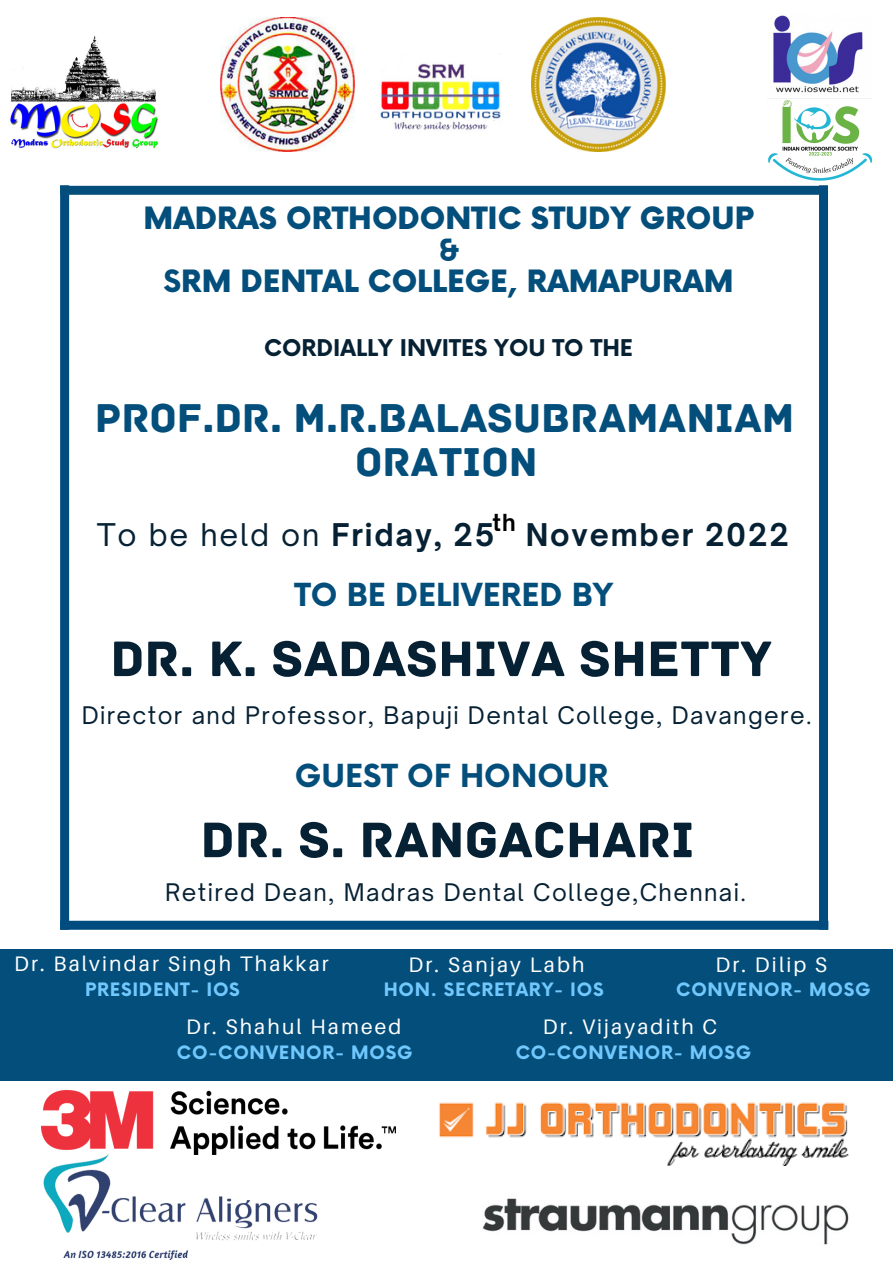
<style>
.page{position:relative;width:893px;height:1264px;background:#fff}
.page>*{position:absolute;margin:0;border:0;box-sizing:border-box;transform-origin:0 0}
.t1{font:52.5px "Archive";color:#062133}
.t2{font:42.3px/43.8px "Archive";color:#034e7b;text-align:center}
.t3{font:700 30.9px "Now";color:#034e7b}
.t4{font:900 30px/31.5px "Now";color:#034e7b;text-align:center}
.t5{font:700 30px "Open Sauce One";letter-spacing:.06em;color:#062133}
.t6{font:23.25px "Open Sauce One";letter-spacing:.06em;color:#062133}
.t7{font:700 22.5px "Now";color:#062133}
.t8{font:700 22.5px "Open Sauce One";color:#000}
.t9{font:21px "Aileron";letter-spacing:.1em;color:#fff}
.t10{font:700 18px "Now";letter-spacing:.04em;color:#71c8fd}
.s1{font-weight:700}
.s2{font-weight:400}
</style>
<div class="page">
<div style="left:0;top:948px;width:892px;height:132px;background:#034e7b"></div>
<img style="left:10px;top:36px;width:149px;height:113px">
<img style="left:762px;top:98px;width:111px;height:88px">
<img style="left:773px;top:15px;width:90px;height:78px">
<img style="left:380px;top:63px;width:121px;height:67px">
<img style="left:220px;top:18px;width:134px;height:134px">
<img style="left:531px;top:18px;width:134px;height:134px">
<div style="left:60px;top:920px;width:768px;height:9px;background:#004c7f"></div>
<div style="left:60px;top:185px;width:9px;height:744px;background:#004c7f"></div>
<div style="left:60px;top:186px;width:759px;height:9px;background:#034e7b"></div>
<div style="left:819px;top:185px;width:9px;height:744px;background:#004c7f"></div>
<img style="left:482px;top:1198px;width:367px;height:47px">
<img style="left:41px;top:1090px;width:354px;height:63px">
<img style="left:439px;top:1102px;width:410px;height:63px">
<img style="left:43px;top:1153px;width:275px;height:106px">
<p class="t4" style="left:143px;top:204px;width:611px">MADRAS ORTHODONTIC STUDY GROUP</p>
<p class="t4" style="left:163px;top:236px;width:571px"><span class="s1">&amp;<br>S</span>RM DENTAL COLLEGE, RAMAPURAM</p>
<p class="t7" style="left:264px;top:336px;width:370px">CORDIALLY INVITES YOU TO THE</p>
<h2 class="t2" style="left:95px;top:397px;width:701px">PROF.DR. M.R.BALASUBRAMANIAM<br>ORATION</h2>
<p class="t8" style="left:492px;top:508px;width:25px">th</p>
<p class="t5" style="left:97px;top:516px;width:693px"><span class="s2">To be held on</span> Friday, 25 November 2022</p>
<h3 class="t3" style="left:294px;top:578px;width:320px">TO BE DELIVERED BY</h3>
<h1 class="t1" style="left:110px;top:627px;width:663px">DR. K. SADASHIVA SHETTY</h1>
<p class="t6" style="left:82px;top:700px;width:731px">Director and Professor, Bapuji Dental College, Davangere.</p>
<h3 class="t3" style="left:295px;top:759px;width:315px">GUEST OF HONOUR</h3>
<h1 class="t1" style="left:200px;top:808px;width:495px">DR. S. RANGACHARI</h1>
<p class="t6" style="left:165px;top:878px;width:582px">Retired Dean, Madras Dental College,Chennai.</p>
<p class="t9" style="left:14px;top:950px;width:316px">Dr. Balvindar Singh Thakkar</p>
<p class="t10" style="left:85px;top:979px;width:156px">PRESIDENT- IOS</p>
<p class="t9" style="left:408px;top:952px;width:177px">Dr. Sanjay Labh</p>
<p class="t10" style="left:384px;top:979px;width:221px">HON. SECRETARY- IOS</p>
<p class="t9" style="left:715px;top:952px;width:113px">Dr. Dilip S</p>
<p class="t10" style="left:676px;top:979px;width:196px">CONVENOR- MOSG</p>
<p class="t9" style="left:186px;top:1013px;width:217px">Dr. Shahul Hameed</p>
<p class="t10" style="left:177px;top:1042px;width:237px">CO-CONVENOR- MOSG</p>
<p class="t10" style="left:515px;top:1042px;width:237px">CO-CONVENOR- MOSG</p>
<p class="t9" style="left:542px;top:1013px;width:176px">Dr. Vijayadith C</p>
</div>
